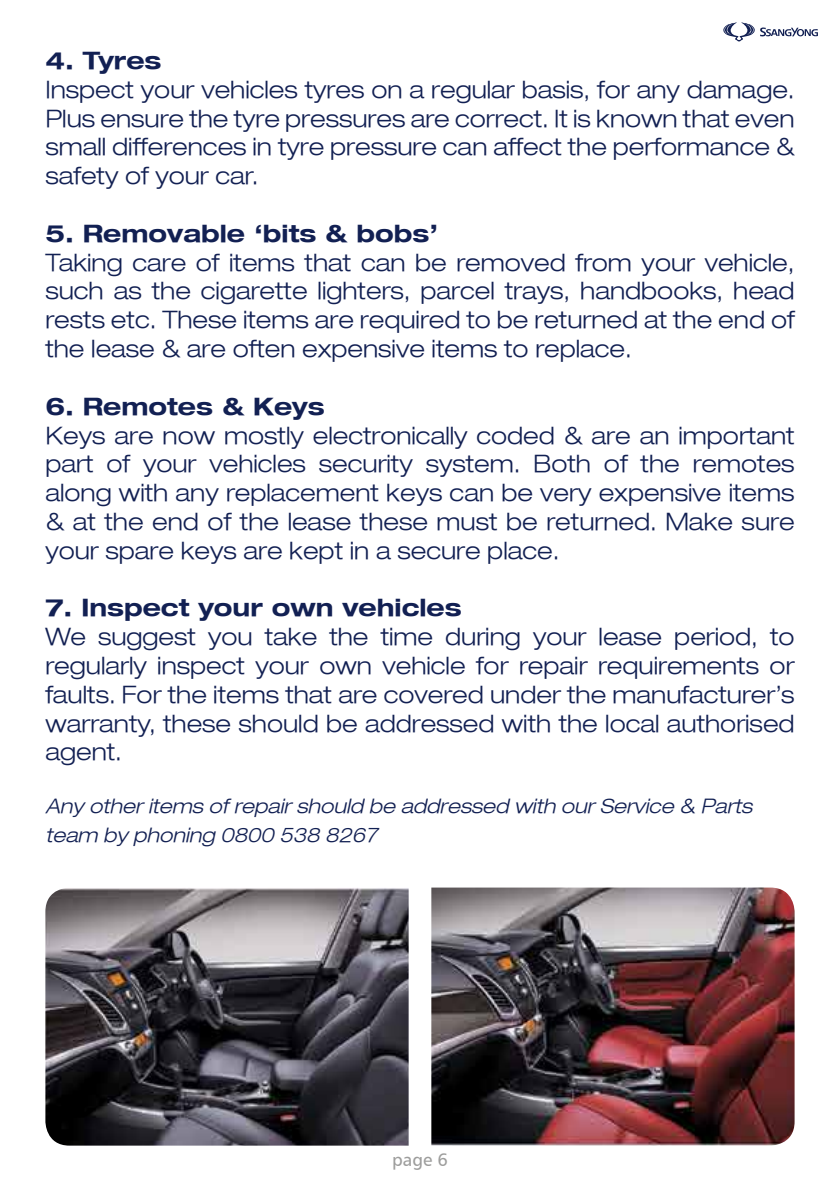
<style>
.page{position:relative;width:840px;height:1191px;background:#fff}
.page>*{position:absolute;margin:0;border:0;box-sizing:border-box;transform-origin:0 0}
.t1{font:300 expanded 24px/28.8px "Helvetica Neue LT";color:#122053;text-align:justify}
.t2{font:700 expanded 24px "Helvetica Neue LT";color:#122053}
.t3{font:italic 300 expanded 20px/28.8px "Helvetica Neue LT";color:#122053}
.t4{font:18px "Humanist 777 BT Roman B";color:#9d9d9c}
</style>
<div class="page">
<svg style="left:723px;top:22px;width:94px;height:19px"></svg>
<img style="left:45px;top:888px;width:363px;height:257px">
<img style="left:431px;top:887px;width:363px;height:258px">
<p class="t2" style="left:45px;top:45px;width:117px">4. Tyres</p>
<p class="t1" style="left:45px;top:75px;width:750px">Inspect your vehicles tyres on a regular basis, for any damage.<br>Plus ensure the tyre pressures are correct. It is known that even small differences in tyre pressure can affect the performance &amp; safety of your car.</p>
<p class="t2" style="left:45px;top:218px;width:394px">5. Removable ‘bits &amp; bobs’</p>
<p class="t1" style="left:45px;top:247px;width:750px">Taking care of items that can be removed from your vehicle, such as the cigarette lighters, parcel trays, handbooks, head rests etc. These items are required to be returned at the end of the lease &amp; are often expensive items to replace.</p>
<p class="t2" style="left:45px;top:391px;width:281px">6. Remotes &amp; Keys</p>
<p class="t1" style="left:45px;top:420px;width:750px">Keys are now mostly electronically coded &amp; are an important part of your vehicles security system. Both of the remotes along with any replacement keys can be very expensive items &amp; at the end of the lease these must be returned. Make sure your spare keys are kept in a secure place.</p>
<p class="t2" style="left:45px;top:593px;width:417px">7. Inspect your own vehicles</p>
<p class="t1" style="left:45px;top:622px;width:750px">We suggest you take the time during your lease period, to regularly inspect your own vehicle for repair requirements or faults. For the items that are covered under the manufacturer’s warranty, these should be addressed with the local authorised agent.</p>
<p class="t3" style="left:45px;top:791px;width:708px">Any other items of repair should be addressed with our Service &amp; Parts team by phoning 0800 538 8267</p>
<p class="t4" style="left:392px;top:1148px;width:57px">page 6</p>
</div>
